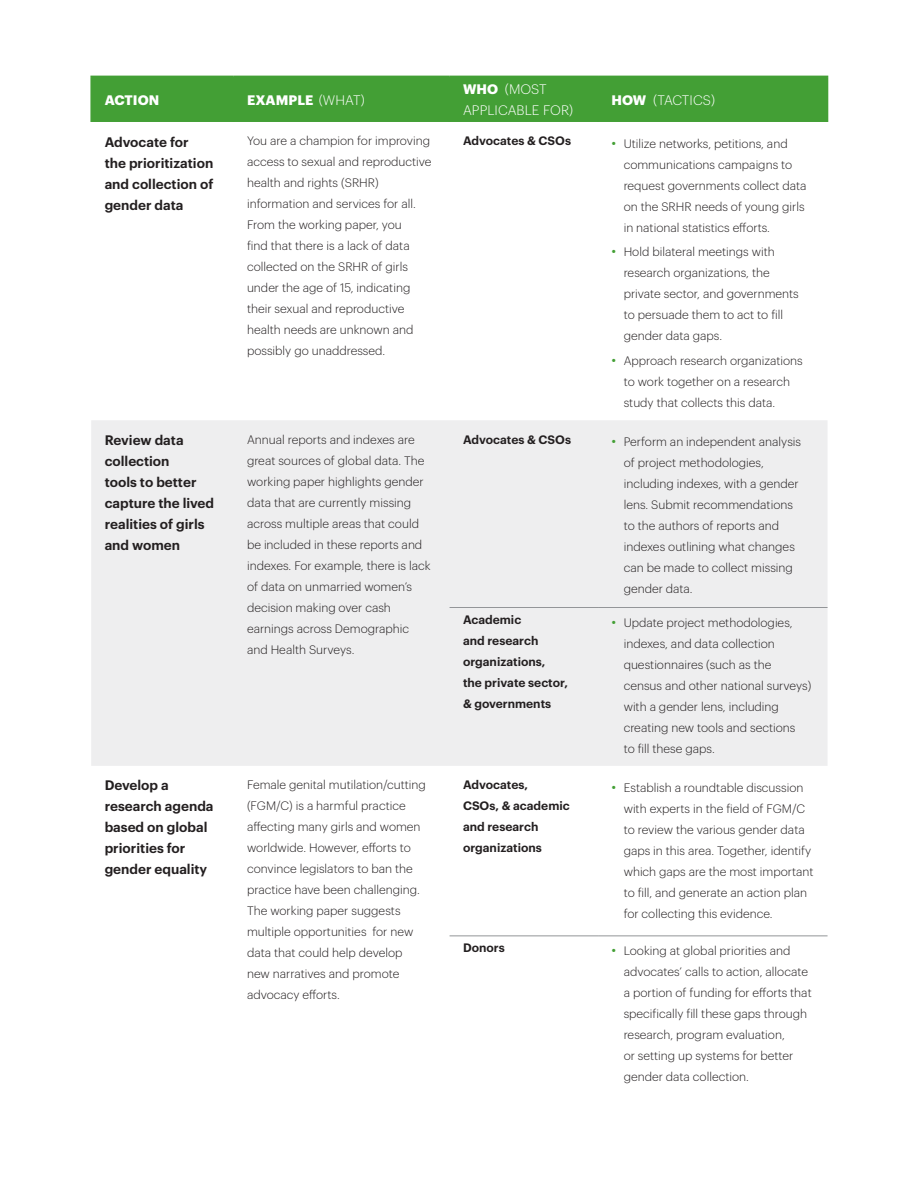
<style>
.page{position:relative;width:918px;height:1188px;background:#fff}
.page>*{position:absolute;margin:0;border:0;box-sizing:border-box;transform-origin:0 0}
.Body{font:600 13.5px/21px "Graphik";color:#231f20}
.Body-2{font:300 13.5px/21px "Graphik";letter-spacing:.005em;color:#fff}
.Body-3{font:700 13.5px "Graphik";letter-spacing:.005em;color:#fff}
.Body-4{font:300 12px/21px "Graphik";color:#231f20}
.Body-5{font:600 12px/21px "Graphik";color:#231f20}
.s1{font-weight:300}
.s2{font-weight:700}
.s3{font-size:15px;color:#439f35}
</style>
<div class="page">
<div style="left:92px;top:77px;width:735px;height:45px;background:#439f35"></div>
<div style="left:91px;top:420px;width:736px;height:346px;background:#eeeeef"></div>
<hr style="left:90px;top:76px;width:144px;height:1px;background:#439f35">
<hr style="left:90px;top:77px;width:2px;height:45px;background:#439f35">
<hr style="left:234px;top:76px;width:216px;height:1px;background:#439f35">
<hr style="left:450px;top:76px;width:148px;height:1px;background:#439f35">
<hr style="left:598px;top:76px;width:230px;height:1px;background:#439f35">
<hr style="left:827px;top:77px;width:1px;height:45px;background:#439f35">
<hr style="left:233px;top:77px;width:1px;height:45px;background:#439f35">
<hr style="left:449px;top:77px;width:1px;height:45px;background:#439f35">
<hr style="left:597px;top:77px;width:2px;height:45px;background:#439f35">
<hr style="left:450px;top:607px;width:148px;height:1px;background:#939598">
<hr style="left:598px;top:607px;width:230px;height:1px;background:#939598">
<hr style="left:450px;top:936px;width:148px;height:1px;background:#939598">
<hr style="left:598px;top:936px;width:230px;height:1px;background:#939598">
<p class="Body-3" style="left:105px;top:89px;width:56px">ACTION</p>
<p class="Body-3" style="left:247px;top:89px;width:119px">EXAMPLE <span class="s1">(WHAT)</span></p>
<p class="Body-2" style="left:463px;top:78px;width:112px"><span class="s2">WHO</span> (MOST<br>APPLICABLE FOR)</p>
<p class="Body-2" style="left:612px;top:88px;width:105px"><span class="s2">HOW</span> (TACTICS)</p>
<p class="Body" style="left:105px;top:130px;width:110px">Advocate for<br>the prioritization and collection of gender data</p>
<p class="Body-4" style="left:247px;top:130px;width:186px">You are a champion for improving access to sexual and reproductive health and rights (SRHR) information and services for all.<br>From the working paper, you<br>find that there is a lack of data collected on the SRHR of girls under the age of 15, indicating their sexual and reproductive health needs are unknown and possibly go unaddressed.</p>
<p class="Body-5" style="left:463px;top:129px;width:110px">Advocates &amp; CSOs</p>
<p class="Body-4" style="left:624px;top:132px;width:184px;text-indent:-12px"><span class="s3">•</span> Utilize networks, petitions, and communications campaigns to request governments collect data on the SRHR needs of young girls in national statistics efforts.</p>
<p class="Body-4" style="left:624px;top:240px;width:177px;text-indent:-12px"><span class="s3">•</span> Hold bilateral meetings with research organizations, the private sector, and governments to persuade them to act to fill gender data gaps.</p>
<p class="Body-4" style="left:624px;top:349px;width:181px;text-indent:-12px"><span class="s3">•</span> Approach research organizations to work together on a research study that collects this data.</p>
<p class="Body" style="left:105px;top:428px;width:111px">Review data collection<br>tools to better capture the lived realities of girls and women</p>
<p class="Body-4" style="left:247px;top:428px;width:185px">Annual reports and indexes are great sources of global data. The working paper highlights gender data that are currently missing across multiple areas that could be included in these reports and indexes. For example, there is lack of data on unmarried women’s decision making over cash earnings across Demographic and Health Surveys.</p>
<p class="Body-5" style="left:463px;top:428px;width:110px">Advocates &amp; CSOs</p>
<p class="Body-4" style="left:624px;top:430px;width:179px;text-indent:-12px"><span class="s3">•</span> Perform an independent analysis of project methodologies, including indexes, with a gender lens. Submit recommendations to the authors of reports and indexes outlining what changes can be made to collect missing gender data.</p>
<p class="Body-5" style="left:463px;top:608px;width:106px">Academic<br>and research organizations,<br>the private sector, &amp; governments</p>
<p class="Body-4" style="left:624px;top:611px;width:189px;text-indent:-12px"><span class="s3">•</span> Update project methodologies, indexes, and data collection questionnaires (such as the census and other national surveys) with a gender lens, including creating new tools and sections<br>to fill these gaps.</p>
<p class="Body" style="left:105px;top:774px;width:110px">Develop a research agenda based on global priorities for gender equality</p>
<p class="Body-4" style="left:247px;top:773px;width:180px">Female genital mutilation/cutting (FGM/C) is a harmful practice affecting many girls and women worldwide. However, efforts to convince legislators to ban the practice have been challenging.<br>The working paper suggests multiple opportunities for new data that could help develop new narratives and promote advocacy efforts.</p>
<p class="Body-5" style="left:463px;top:773px;width:108px">Advocates,<br>CSOs, &amp; academic and research organizations</p>
<p class="Body-4" style="left:624px;top:776px;width:191px;text-indent:-12px"><span class="s3">•</span> Establish a roundtable discussion with experts in the field of FGM/C to review the various gender data gaps in this area. Together, identify which gaps are the most important to fill, and generate an action plan for collecting this evidence.</p>
<p class="Body-5" style="left:463px;top:937px;width:43px">Donors</p>
<p class="Body-4" style="left:624px;top:939px;width:190px;text-indent:-12px"><span class="s3">•</span> Looking at global priorities and advocates’ calls to action, allocate a portion of funding for efforts that specifically fill these gaps through research, program evaluation,<br>or setting up systems for better gender data collection.</p>
</div>
